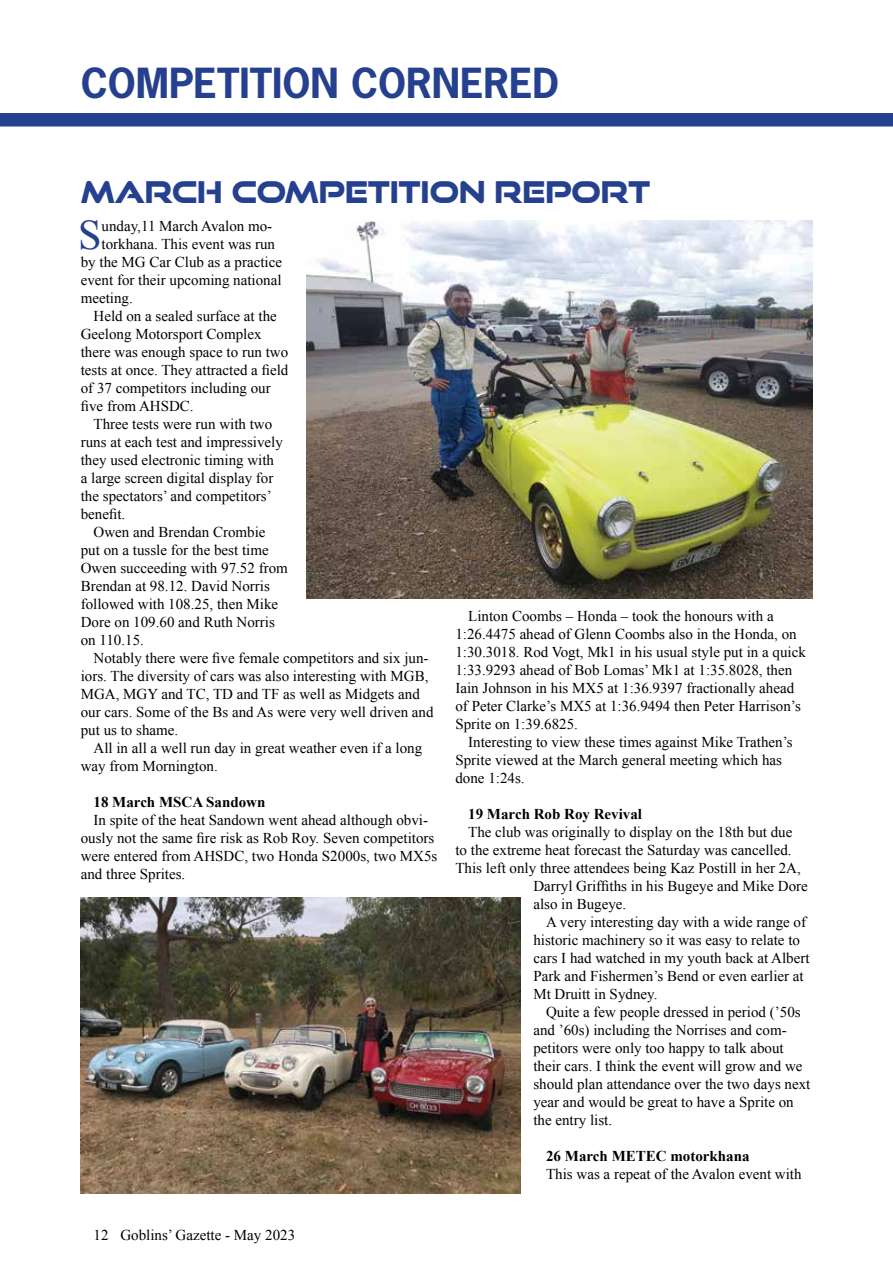
<style>
.page{position:relative;width:893px;height:1263px;background:#fff}
.page>*{position:absolute;margin:0;border:0;box-sizing:border-box;transform-origin:0 0}
.t1{font:42.15px "Times New Roman";color:#25408f}
.t2{font:700 39px "News Gothic Std";color:#25408f}
.t3{font:30px "Good Times Hv";color:#25408f}
.t4{font:15px/18px "Times New Roman";color:#000}
.t5{font:700 15px "Times New Roman";color:#000}
</style>
<div class="page">
<div style="left:0;top:113px;width:893px;height:14px;background:#25408f"></div>
<img style="left:306px;top:220px;width:506px;height:378px">
<img style="left:81px;top:898px;width:440px;height:296px">
<h2 class="t2" style="left:81px;top:58px;width:480px">COMPETITION CORNERED</h2>
<h3 class="t3" style="left:81px;top:174px;width:571px">MARCH COMPETITION REPORT</h3>
<h1 class="t1" style="left:78px;top:206px;width:25px">S</h1>
<p class="t4" style="left:102px;top:217px;width:172px">unday,11 March Avalon mo-</p>
<p class="t4" style="left:102px;top:235px;width:175px">torkhana. This event was run</p>
<p class="t4" style="left:81px;top:253px;width:203px">by the MG Car Club as a practice</p>
<p class="t4" style="left:81px;top:271px;width:202px">event for their upcoming national</p>
<p class="t4" style="left:81px;top:289px;width:54px">meeting.</p>
<p class="t4" style="left:94px;top:307px;width:185px">Held on a sealed surface at the</p>
<p class="t4" style="left:81px;top:325px;width:182px">Geelong Motorsport Complex</p>
<p class="t4" style="left:81px;top:343px;width:209px">there was enough space to run two</p>
<p class="t4" style="left:81px;top:361px;width:209px">tests at once. They attracted a field</p>
<p class="t4" style="left:81px;top:379px;width:191px">of 37 competitors including our</p>
<p class="t4" style="left:81px;top:397px;width:114px">five from AHSDC.</p>
<p class="t4" style="left:94px;top:415px;width:180px">Three tests were run with two</p>
<p class="t4" style="left:81px;top:433px;width:204px">runs at each test and impressively</p>
<p class="t4" style="left:81px;top:451px;width:195px">they used electronic timing with</p>
<p class="t4" style="left:81px;top:469px;width:194px">a large screen digital display for</p>
<p class="t4" style="left:81px;top:487px;width:192px">the spectators’ and competitors’</p>
<p class="t4" style="left:81px;top:505px;width:46px">benefit.</p>
<p class="t4" style="left:94px;top:523px;width:174px">Owen and Brendan Crombie</p>
<p class="t4" style="left:81px;top:541px;width:189px">put on a tussle for the best time</p>
<p class="t4" style="left:81px;top:559px;width:209px">Owen succeeding with 97.52 from</p>
<p class="t4" style="left:81px;top:577px;width:191px">Brendan at 98.12. David Norris</p>
<p class="t4" style="left:81px;top:595px;width:199px">followed with 108.25, then Mike</p>
<p class="t4" style="left:81px;top:613px;width:196px">Dore on 109.60 and Ruth Norris</p>
<p class="t4" style="left:81px;top:631px;width:65px">on 110.15.</p>
<p class="t4" style="left:94px;top:649px;width:336px">Notably there were five female competitors and six jun-</p>
<p class="t4" style="left:81px;top:667px;width:349px">iors. The diversity of cars was also interesting with MGB,</p>
<p class="t4" style="left:81px;top:685px;width:341px">MGA, MGY and TC, TD and TF as well as Midgets and</p>
<p class="t4" style="left:81px;top:703px;width:354px">our cars. Some of the Bs and As were very well driven and</p>
<p class="t4" style="left:81px;top:721px;width:99px">put us to shame.</p>
<p class="t4" style="left:94px;top:739px;width:330px">All in all a well run day in great weather even if a long</p>
<p class="t4" style="left:81px;top:757px;width:139px">way from Mornington.</p>
<p class="t5" style="left:94px;top:791px;width:173px">18 March MSCA Sandown</p>
<p class="t4" style="left:81px;top:811px;width:358px;text-indent:13px">In spite of the heat Sandown went ahead although obvi&shy;ously not the same fire risk as Rob Roy. Seven competitors were entered from AHSDC, two Honda S2000s, two MX5s and three Sprites.</p>
<p class="t4" style="left:455px;top:607px;width:352px;text-indent:13px">Linton Coombs – Honda – took the honours with a 1:26.4475 ahead of Glenn Coombs also in the Honda, on 1:30.3018. Rod Vogt, Mk1 in his usual style put in a quick 1:33.9293 ahead of Bob Lomas’ Mk1 at 1:35.8028, then Iain Johnson in his MX5 at 1:36.9397 fractionally ahead of Peter Clarke’s MX5 at 1:36.9494 then Peter Harrison’s Sprite on 1:39.6825.</p>
<p class="t4" style="left:455px;top:733px;width:339px;text-indent:13px">Interesting to view these times against Mike Trathen’s<br>Sprite viewed at the March general meeting which has done 1:24s.</p>
<p class="t5" style="left:468px;top:804px;width:175px">19 March Rob Roy Revival</p>
<p class="t4" style="left:468px;top:823px;width:326px">The club was originally to display on the 18th but due</p>
<p class="t4" style="left:455px;top:841px;width:338px">to the extreme heat forecast the Saturday was cancelled.</p>
<p class="t4" style="left:455px;top:859px;width:347px">This left only three attendees being Kaz Postill in her 2A,</p>
<p class="t4" style="left:533px;top:877px;width:276px">Darryl Griffiths in his Bugeye and Mike Dore</p>
<p class="t4" style="left:533px;top:895px;width:94px">also in Bugeye.</p>
<p class="t4" style="left:546px;top:913px;width:261px">A very interesting day with a wide range of</p>
<p class="t4" style="left:533px;top:931px;width:268px">historic machinery so it was easy to relate to</p>
<p class="t4" style="left:533px;top:949px;width:278px">cars I had watched in my youth back at Albert</p>
<p class="t4" style="left:533px;top:967px;width:272px">Park and Fishermen’s Bend or even earlier at</p>
<p class="t4" style="left:533px;top:985px;width:126px">Mt Druitt in Sydney.</p>
<p class="t4" style="left:546px;top:1003px;width:256px">Quite a few people dressed in period (’50s</p>
<p class="t4" style="left:533px;top:1021px;width:255px">and ’60s) including the Norrises and com-</p>
<p class="t4" style="left:533px;top:1039px;width:252px">petitors were only too happy to talk about</p>
<p class="t4" style="left:533px;top:1057px;width:271px">their cars. I think the event will grow and we</p>
<p class="t4" style="left:533px;top:1075px;width:279px">should plan attendance over the two days next</p>
<p class="t4" style="left:533px;top:1093px;width:262px">year and would be great to have a Sprite on</p>
<p class="t4" style="left:533px;top:1111px;width:80px">the entry list.</p>
<p class="t5" style="left:546px;top:1146px;width:205px">26 March METEC motorkhana</p>
<p class="t4" style="left:546px;top:1165px;width:257px">This was a repeat of the Avalon event with</p>
<p class="t4" style="left:94px;top:1226px;width:203px">12 Goblins’ Gazette - May 2023</p>
</div>
